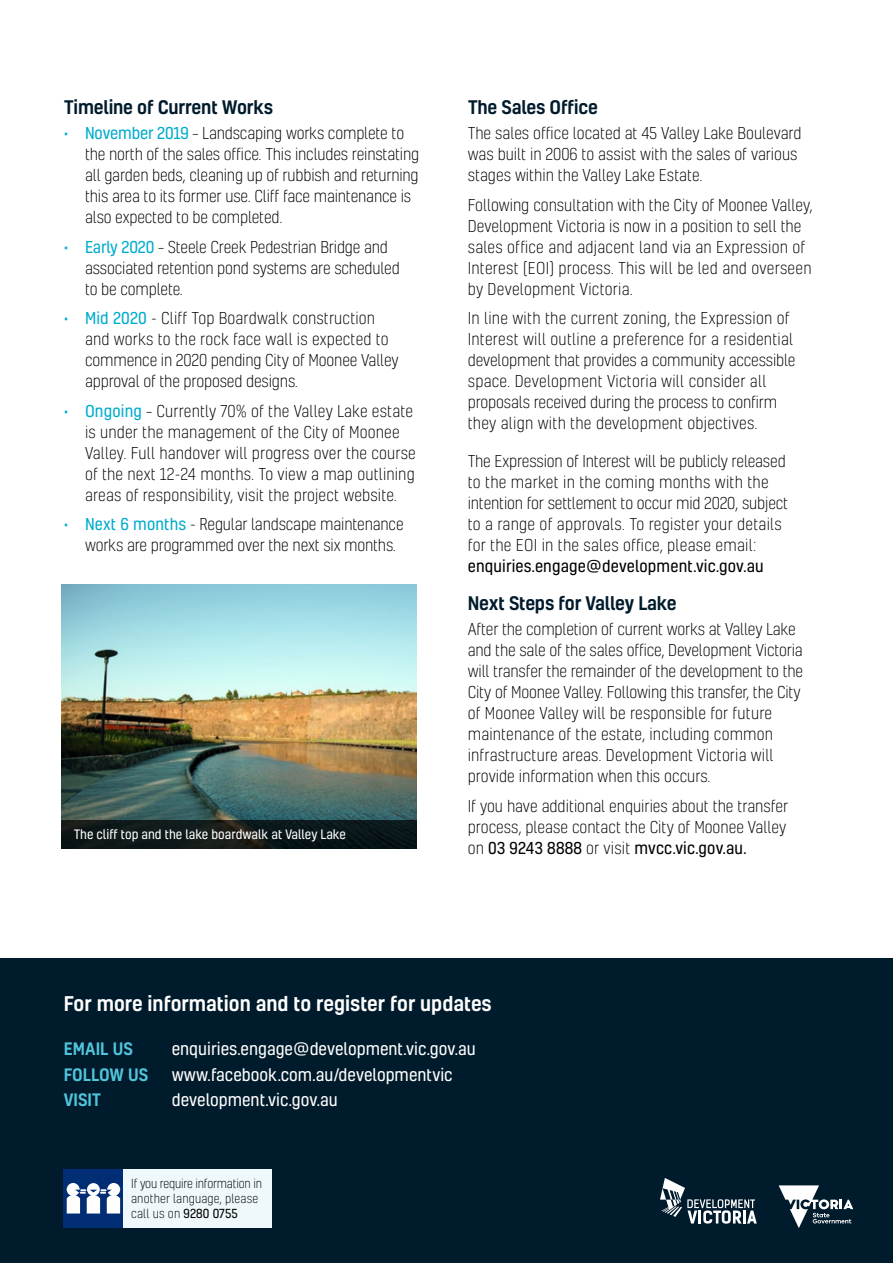
<style>
.page{position:relative;width:893px;height:1263px;background:#fff}
.page>*{position:absolute;margin:0;border:0;box-sizing:border-box;transform-origin:0 0}
.t1{font:500 19.5px "Kelson";color:#fff}
.t2{font:500 18px "Kelson";letter-spacing:-.01em;color:#001b2c}
.t3{font:16.5px "Kelson";color:#fff}
.t4{font:500 16.5px "Kelson";color:#50c6dd}
.t5{font:300 15.75px/21px "Kelson";color:#000}
.t6{font:15.75px "Kelson";letter-spacing:.01em;color:#000}
.t7{font:12.45px "Kelson";color:#fff}
.t8{font:300 12px/15px "Kelson";color:#000}
.s1{font-weight:400;color:#00accd}
.s2{font-weight:400}
</style>
<div class="page">
<div style="left:0;top:959px;width:893px;height:304px;background:#001b2c"></div>
<svg style="left:779px;top:1185px;width:74px;height:43px"></svg>
<svg style="left:660px;top:1178px;width:97px;height:45px"></svg>
<img style="left:62px;top:585px;width:355px;height:235px">
<div style="left:123px;top:1169px;width:149px;height:59px;background:#eff8fa"></div>
<div style="left:64px;top:1169px;width:59px;height:59px;background:#002d74"></div>
<svg style="left:67px;top:1183px;width:53px;height:30px"></svg>
<svg style="left:62px;top:820px;width:355px;height:28px;background:#0e1819"></svg>
<p class="t2" style="left:64px;top:95px;width:211px">Timeline of Current Works</p>
<p class="t5" style="left:85px;top:122px;width:336px;text-indent:-21px"><span class="s1">• November 2019</span> – Landscaping works complete to the north of the sales office. This includes reinstating all garden beds, cleaning up of rubbish and returning this area to its former use. Cliff face maintenance is also expected to be completed.</p>
<p class="t5" style="left:85px;top:236px;width:316px;text-indent:-21px"><span class="s1">• Early 2020</span> – Steele Creek Pedestrian Bridge and associated retention pond systems are scheduled to be complete.</p>
<p class="t5" style="left:85px;top:307px;width:315px;text-indent:-21px"><span class="s1">• Mid 2020</span> - Cliff Top Boardwalk construction and works to the rock face wall is expected to commence in 2020 pending City of Moonee Valley approval of the proposed designs.</p>
<p class="t5" style="left:85px;top:400px;width:332px;text-indent:-21px"><span class="s1">• Ongoing</span> – Currently 70% of the Valley Lake estate is under the management of the City of Moonee Valley. Full handover will progress over the course of the next 12-24 months. To view a map outlining areas of responsibility, visit the project website.</p>
<p class="t5" style="left:85px;top:513px;width:320px;text-indent:-21px"><span class="s1">• Next 6 months</span> - Regular landscape maintenance works are programmed over the next six months.</p>
<p class="t7" style="left:74px;top:826px;width:274px">The cliff top and the lake boardwalk at Valley Lake</p>
<p class="t2" style="left:468px;top:95px;width:132px">The Sales Office</p>
<p class="t5" style="left:468px;top:122px;width:335px">The sales office located at 45 Valley Lake Boulevard was built in 2006 to assist with the sales of various stages within the Valley Lake Estate.</p>
<p class="t5" style="left:468px;top:194px;width:346px">Following consultation with the City of Moonee Valley, Development Victoria is now in a position to sell the sales office and adjacent land via an Expression of Interest (EOI) process. This will be led and overseen by Development Victoria.</p>
<p class="t5" style="left:468px;top:307px;width:329px">In line with the current zoning, the Expression of Interest will outline a preference for a residential development that provides a community accessible space. Development Victoria will consider all proposals received during the process to confirm they align with the development objectives.</p>
<p class="t5" style="left:468px;top:450px;width:322px">The Expression of Interest will be publicly released to the market in the coming months with the intention for settlement to occur mid 2020, subject to a range of approvals. To register your details for the EOI in the sales office, please email:</p>
<p class="t6" style="left:468px;top:556px;width:298px">enquiries.engage@development.vic.gov.au</p>
<p class="t2" style="left:468px;top:591px;width:210px">Next Steps for Valley Lake</p>
<p class="t5" style="left:468px;top:619px;width:337px">After the completion of current works at Valley Lake and the sale of the sales office, Development Victoria will transfer the remainder of the development to the City of Moonee Valley. Following this transfer, the City of Moonee Valley will be responsible for future maintenance of the estate, including common infrastructure areas. Development Victoria will provide information when this occurs.</p>
<p class="t5" style="left:468px;top:795px;width:322px">If you have additional enquiries about the transfer process, please contact the City of Moonee Valley on <span class="s2">03 9243 8888</span> or visit <span class="s2">mvcc.vic.gov.au.</span></p>
<p class="t1" style="left:64px;top:990px;width:430px">For more information and to register for updates</p>
<p class="t4" style="left:64px;top:1037px;width:70px">EMAIL US</p>
<p class="t3" style="left:172px;top:1038px;width:305px">enquiries.engage@development.vic.gov.au</p>
<p class="t4" style="left:64px;top:1063px;width:86px">FOLLOW US</p>
<p class="t3" style="left:172px;top:1063px;width:282px">www.facebook.com.au/developmentvic</p>
<p class="t4" style="left:64px;top:1088px;width:39px">VISIT</p>
<p class="t3" style="left:172px;top:1089px;width:167px">development.vic.gov.au</p>
<p class="t8" style="left:131px;top:1176px;width:132px">If you require information in another language, please call us on <span class="s2">9280 0755</span></p>
</div>
